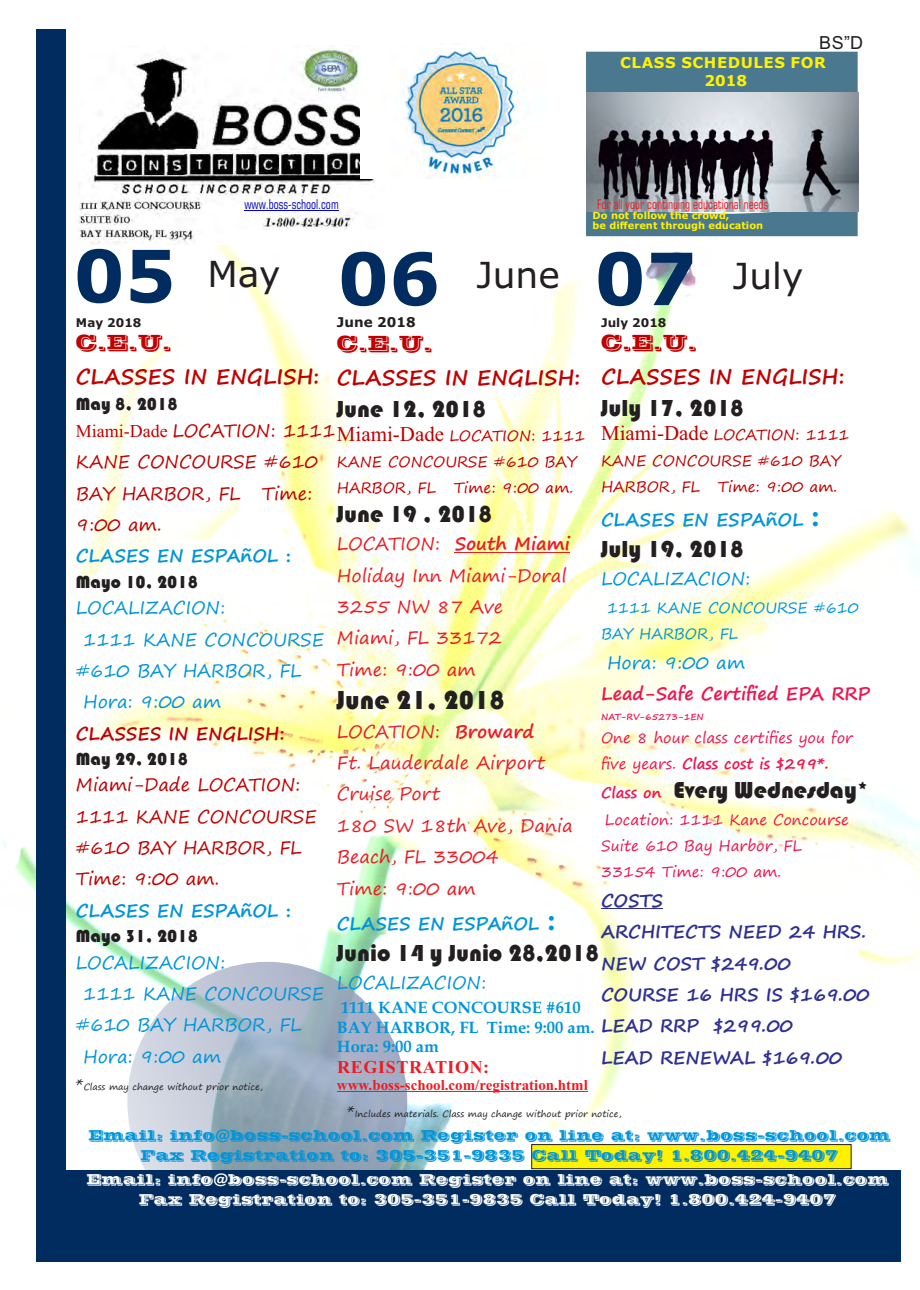
<style>
.page{position:relative;width:920px;height:1290px;background:#fff}
.page>*{position:absolute;margin:0;border:0;box-sizing:border-box;transform-origin:0 0}
.t1{font:700 72px "Verdana";color:#002c5f}
.t2{font:36px "Verdana";color:#231f20}
.t3{font:27px "Bauhaus 93";color:#231f20}
.t4{font:24px "Bauhaus 93";color:#231f20}
.t5{font:700 21px "Segoe Print";color:#c00000}
.t6{font:21px "Vineta BT";color:#c00000}
.t7{font:18px/31.3px "Segoe Print";color:#ed1c24}
.t8{font:18px/31.3px "Segoe Print";color:#c00000}
.t9{font:18px "Segoe Print";color:#0095da}
.t10{font:700 18px/31.3px "Segoe Print";color:#2e3092}
.t11{font:18px "Bauhaus 93";color:#231f20}
.t12{font:700 18px "Segoe Print";color:#0095da}
.t13{font:700 18px "Segoe Print";color:#ed1651}
.t14{font:700 18px "Segoe Print";color:#c00000}
.t15{font:700 18px "Times New Roman";letter-spacing:.035em;color:#ed1c24}
.t16{font:18px "Arial";color:#231f20}
.t17{font:700 16.5px "Book Antiqua";color:#0095da}
.t18{font:15px/26.1px "Segoe Print";color:#c00000}
.t19{font:15px/26.1px "Segoe Print";color:#ed1651}
.t20{font:700 15px "Times New Roman";color:#ed1c24}
.t21{font:15px/26.1px "Segoe Print";color:#0095da}
.t22{font:700 15px/18.3px "Verdana";letter-spacing:.035em;color:#fff200;text-align:center}
.t23{font:14.7px/19.8px "Vineta BT";color:#fff;text-align:center}
.t24{font:14.7px/19.8px "Vineta BT";color:#0095da;text-align:center}
.t25{font:700 13.5px "Verdana";color:#231f20}
.t26{font:condensed 13.35px "Square 721 BT";color:#ed1c24;scale:.88 1}
.t27{font:condensed 13.35px "Square 721 BT";color:#0000c4;scale:.88 1}
.t28{font:700 12px "Verdana";color:#231f20}
.t29{font:700 9.9px/10.2px "Verdana";color:#fff200}
.t30{font:9px "Segoe Print";color:#231f20}
.t31{font:700 9px "Segoe Print";color:#ed1651}
.s1{font-weight:700;font-size:72px;color:#002c5f}
.s2{font-family:"Times New Roman";font-size:21px}
.s3{font-weight:700}
.s4{font-family:"Times New Roman";font-size:30px}
.s5{font-family:"Segoe Print";font-weight:700;font-size:15px;color:#ed1651}
.s6{font-family:"Segoe Print";font-size:18px;color:#2e3092}
.s7{font-family:"Times New Roman"}
.s8{font-weight:700;color:#0095da}
.s9{font-family:"Times New Roman";font-weight:700;color:#0095da}
.s10{font-size:15px}
</style>
<div class="page">
<img style="left:3px;top:51px;width:917px;height:1119px">
<div style="left:531px;top:1144px;width:320px;height:25px;background:#fff200;border:1px solid #231f20"></div>
<div style="left:586px;top:212px;width:272px;height:24px;background:#4a788f"></div>
<div style="left:586px;top:52px;width:272px;height:41px;background:#4a788f"></div>
<svg style="left:127px;top:962px;width:280px;height:280px;background:#aab7c7"></svg>
<div style="left:36px;top:1170px;width:865px;height:92px;background:#002c5f"></div>
<div style="left:36px;top:29px;width:30px;height:1141px;background:#002c5f"></div>
<img style="left:79px;top:46px;width:306px;height:199px">
<img style="left:586px;top:93px;width:272px;height:119px">
<hr style="left:244px;top:210px;width:95px;height:1px;background:#0000c4">
<hr style="left:601px;top:908px;width:62px;height:1px;background:#2e3092">
<hr style="left:455px;top:552px;width:115px;height:1px;background:#ed1c24">
<hr style="left:337px;top:1091px;width:251px;height:1px;background:#ed1c24">
<img style="left:361px;top:43px;width:198px;height:135px">
<p class="t16" style="left:819px;top:36px;width:45px">BS”D</p>
<p class="t22" style="left:620px;top:55px;width:207px">CLASS SCHEDULES FOR<br>2018</p>
<h1 class="t1" style="left:74px;top:247px;width:104px">05</h1>
<p class="t27" style="left:244px;top:199px;width:109px">www.boss-school.com</p>
<p class="t26" style="left:597px;top:199px;width:196px">For all your continuing educational needs</p>
<h1 class="t1" style="left:338px;top:250px;width:104px">06</h1>
<p class="t29" style="left:593px;top:211px;width:172px">Do not follow the crowd,<br>be different through education</p>
<h2 class="t2" style="left:207px;top:260px;width:75px">May</h2>
<h2 class="t2" style="left:476px;top:261px;width:328px">June <span class="s1">07</span> July</h2>
<p class="t25" style="left:337px;top:317px;width:80px">June 2018</p>
<p class="t6" style="left:337px;top:334px;width:98px">C.E.U.</p>
<p class="t5" style="left:337px;top:367px;width:245px">CLASSES IN ENGLISH:</p>
<h3 class="t4" style="left:337px;top:395px;width:151px">June 12, 2018</h3>
<p class="t18" style="left:337px;top:424px;width:250px"><span class="s2">Miami-Dade</span> LOCATION: 1111<br>KANE CONCOURSE #610 BAY<br>HARBOR, FL Time: 9:00 am.</p>
<h3 class="t4" style="left:337px;top:501px;width:157px">June 19 , 2018</h3>
<p class="t7" style="left:337px;top:530px;width:234px">LOCATION: <span class="s3">South Miami<br></span>Holiday Inn Miami-Doral<br>3255 NW 87 Ave<br>Miami, FL 33172<br>Time: 9:00 am</p>
<h3 class="t3" style="left:337px;top:685px;width:169px">June 21, 2018</h3>
<p class="t7" style="left:337px;top:717px;width:237px">LOCATION: <span class="s3">Broward<br></span>Ft. Lauderdale Airport<br>Cruise Port<br>180 SW 18th Ave, Dania<br>Beach, FL 33004<br>Time: 9:00 am</p>
<p class="t12" style="left:337px;top:915px;width:221px">CLASES EN ESPAñOL <span class="s4">:</span></p>
<h3 class="t4" style="left:337px;top:939px;width:264px">Junio 14 y Junio 28,2018</h3>
<p class="t9" style="left:337px;top:973px;width:151px">LOCALIZACION:</p>
<p class="t17" style="left:341px;top:1001px;width:241px">1111 KANE CONCOURSE #610</p>
<p class="t17" style="left:337px;top:1040px;width:103px">Hora: 9:00 am</p>
<p class="t15" style="left:337px;top:1060px;width:153px">REGISTRATION:</p>
<p class="t20" style="left:337px;top:1080px;width:252px">www.boss-school.com/registration.html</p>
<p class="t28" style="left:601px;top:317px;width:67px">July 2018</p>
<p class="t6" style="left:601px;top:333px;width:98px">C.E.U.</p>
<p class="t5" style="left:601px;top:366px;width:245px">CLASSES IN ENGLISH:</p>
<h3 class="t4" style="left:601px;top:394px;width:144px">July 17, 2018</h3>
<p class="t18" style="left:601px;top:423px;width:250px"><span class="s2">Miami-Dade</span> LOCATION: 1111<br>KANE CONCOURSE #610 BAY<br>HARBOR, FL Time: 9:00 am.</p>
<p class="t12" style="left:601px;top:511px;width:221px">CLASES EN ESPAñOL <span class="s4">:</span></p>
<h3 class="t4" style="left:601px;top:535px;width:144px">July 19, 2018</h3>
<p class="t9" style="left:601px;top:569px;width:151px">LOCALIZACION:</p>
<p class="t21" style="left:601px;top:595px;width:259px;text-indent:6px">1111 KANE CONCOURSE #610<br>BAY HARBOR, FL</p>
<p class="t9" style="left:607px;top:653px;width:140px">Hora: 9:00 am</p>
<p class="t13" style="left:601px;top:685px;width:271px">Lead-Safe Certified EPA RRP</p>
<p class="t31" style="left:601px;top:712px;width:104px">NAT-RV-65273-1EN</p>
<p class="t19" style="left:601px;top:726px;width:253px">One 8 hour class certifies you for five years. <span class="s3">Class cost is $299*.</span></p>
<h3 class="t4" style="left:601px;top:777px;width:269px"><span class="s5">Class on</span> Every Wednesday*</h3>
<p class="t19" style="left:601px;top:807px;width:249px">Location: 1111 Kane Concourse<br>Suite 610 Bay Harbor, FL<br>33154 Time: 9:00 am.</p>
<p class="t10" style="left:601px;top:886px;width:270px">COSTS<br>ARCHITECTS NEED 24 HRS.<br>NEW COST $249.00<br>COURSE 16 HRS IS $169.00</p>
<p class="t17" style="left:337px;top:1020px;width:458px">BAY HARBOR, FL Time: 9:00 am. <span class="s6">LEAD RRP $299.00</span></p>
<p class="t10" style="left:601px;top:1043px;width:243px">LEAD RENEWAL $169.00</p>
<p class="t28" style="left:76px;top:317px;width:67px">May 2018</p>
<p class="t6" style="left:76px;top:333px;width:98px">C.E.U.</p>
<p class="t5" style="left:76px;top:366px;width:245px">CLASSES IN ENGLISH:</p>
<p class="t11" style="left:76px;top:394px;width:103px">May 8, 2018</p>
<p class="t8" style="left:76px;top:416px;width:261px"><span class="s7">Miami-Dade</span> LOCATION: 1111<br>KANE CONCOURSE #610<br>BAY HARBOR, FL Time:<br>9:00 am.<br><span class="s8">CLASES EN ESPAñOL</span> <span class="s9">:</span></p>
<p class="t11" style="left:76px;top:571px;width:123px">Mayo 10, 2018</p>
<p class="t9" style="left:76px;top:599px;width:151px">LOCALIZACION:</p>
<p class="t9" style="left:83px;top:630px;width:242px">1111 KANE CONCOURSE</p>
<p class="t9" style="left:76px;top:661px;width:227px">#610 BAY HARBOR, FL</p>
<p class="t9" style="left:83px;top:693px;width:140px">Hora: 9:00 am</p>
<p class="t14" style="left:76px;top:724px;width:210px">CLASSES IN ENGLISH:</p>
<p class="t11" style="left:76px;top:748px;width:113px">May 29, 2018</p>
<p class="t8" style="left:76px;top:771px;width:242px">Miami-Dade LOCATION:<br>1111 KANE CONCOURSE #610 BAY HARBOR, FL<br>Time: 9:00 am.<br><span class="s8">CLASES EN ESPAñOL</span> <span class="s9">:</span></p>
<p class="t11" style="left:76px;top:926px;width:123px">Mayo 31, 2018</p>
<p class="t9" style="left:76px;top:953px;width:151px">LOCALIZACION:</p>
<p class="t9" style="left:83px;top:984px;width:242px">1111 KANE CONCOURSE</p>
<p class="t9" style="left:76px;top:1016px;width:227px">#610 BAY HARBOR, FL</p>
<p class="t9" style="left:83px;top:1047px;width:140px">Hora: 9:00 am</p>
<p class="t30" style="left:76px;top:1083px;width:188px"><span class="s10">*</span>Class may change without prior notice,</p>
<p class="t24" style="left:89px;top:1126px;width:804px">Email: info@boss-school.com Register on line at: www.boss-school.com<br>Fax Registration to: 305-351-9835 Call Today! 1.800.424-9407</p>
<p class="t30" style="left:347px;top:1109px;width:276px"><span class="s10">*</span>Includes materials. Class may change without prior notice,</p>
<p class="t23" style="left:87px;top:1170px;width:804px">Email: info@boss-school.com Register on line at: www.boss-school.com<br>Fax Registration to: 305-351-9835 Call Today! 1.800.424-9407</p>
</div>
